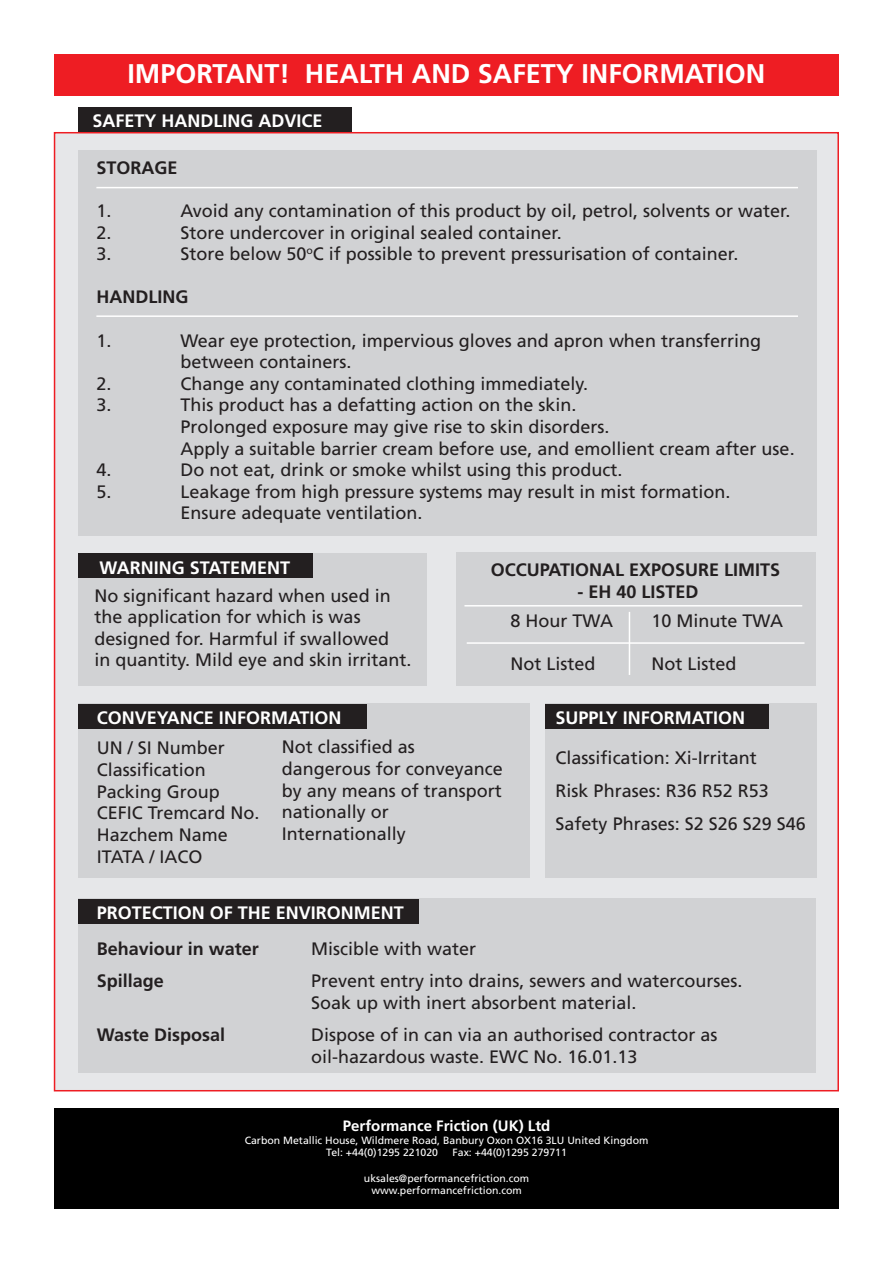
<style>
.page{position:relative;width:893px;height:1263px;background:#fff}
.page>*{position:absolute;margin:0;border:0;box-sizing:border-box;transform-origin:0 0}
.t1{font:700 27px "Frutiger";color:#fff}
.t2{font:18px/21.6px "Frutiger";color:#231f20}
.t3{font:700 18px/30.6px "Frutiger";color:#fff}
.t4{font:700 18px/29.5px "Frutiger";color:#231f20}
.t5{font:700 15px "Frutiger";color:#fff}
.t6{font:10.5px/12.6px "Frutiger";color:#fff}
.s1{font-weight:700;color:#fff}
.s2{font-weight:400}
.s3{font-weight:400;color:#231f20}
.s4{color:#231f20}
</style>
<div class="page">
<div style="left:54px;top:132px;width:785px;height:959px;background:#e6e7e9;border:2px solid #ee1d23"></div>
<div style="left:54px;top:1108px;width:785px;height:101px;background:#000"></div>
<div style="left:78px;top:150px;width:738px;height:386px;background:#d1d2d4"></div>
<div style="left:78px;top:703px;width:451px;height:174px;background:#d1d2d4"></div>
<div style="left:545px;top:703px;width:271px;height:174px;background:#d1d2d4"></div>
<div style="left:78px;top:899px;width:737px;height:174px;background:#d1d2d4"></div>
<div style="left:54px;top:54px;width:785px;height:41px;background:#ee1d23"></div>
<div style="left:78px;top:107px;width:274px;height:25px;background:#231f20"></div>
<hr style="left:96px;top:187px;width:702px;height:1px;background:#fff">
<hr style="left:96px;top:315px;width:702px;height:2px;background:#fff">
<div style="left:78px;top:553px;width:349px;height:132px;background:#d1d2d4"></div>
<div style="left:456px;top:552px;width:359px;height:133px;background:#d1d2d4"></div>
<hr style="left:464px;top:605px;width:338px;height:1px;background:#fff">
<hr style="left:467px;top:642px;width:337px;height:2px;background:#fff">
<hr style="left:629px;top:612px;width:1px;height:63px;background:#fff">
<div style="left:78px;top:553px;width:235px;height:25px;background:#231f20"></div>
<div style="left:78px;top:704px;width:289px;height:25px;background:#231f20"></div>
<div style="left:78px;top:899px;width:340px;height:25px;background:#231f20"></div>
<div style="left:545px;top:704px;width:224px;height:25px;background:#231f20"></div>
<p class="t1" style="left:127px;top:58px;width:639px">IMPORTANT! HEALTH AND SAFETY INFORMATION</p>
<p class="t3" style="left:92px;top:105px;width:232px">SAFETY HANDLING ADVICE</p>
<p class="t4" style="left:96px;top:153px;width:23px">Storage</p>
<p class="t2" style="left:96px;top:200px;width:17px">1.</p>
<p class="t2" style="left:180px;top:200px;width:612px">Avoid any contamination of this product by oil, petrol, solvents or water.</p>
<p class="t2" style="left:96px;top:222px;width:17px">2.</p>
<p class="t2" style="left:180px;top:222px;width:383px">Store undercover in original sealed container.</p>
<p class="t2" style="left:96px;top:243px;width:17px">3.</p>
<p class="t2" style="left:180px;top:243px;width:559px">Store below 50<sup>o</sup>C if possible to prevent pressurisation of container.</p>
<p class="t4" style="left:96px;top:282px;width:26px">Handling</p>
<p class="t2" style="left:96px;top:330px;width:17px">1.</p>
<p class="t2" style="left:180px;top:330px;width:582px">Wear eye protection, impervious gloves and apron when transferring between containers.</p>
<p class="t2" style="left:96px;top:373px;width:17px">2.</p>
<p class="t2" style="left:180px;top:373px;width:409px">Change any contaminated clothing immediately.</p>
<p class="t2" style="left:96px;top:394px;width:17px">3.</p>
<p class="t2" style="left:180px;top:394px;width:616px">This product has a defatting action on the skin.<br>Prolonged exposure may give rise to skin disorders.<br>Apply a suitable barrier cream before use, and emollient cream after use.</p>
<p class="t2" style="left:96px;top:459px;width:17px">4.</p>
<p class="t2" style="left:180px;top:459px;width:444px">Do not eat, drink or smoke whilst using this product.</p>
<p class="t2" style="left:96px;top:481px;width:17px">5.</p>
<p class="t2" style="left:180px;top:481px;width:552px">Leakage from high pressure systems may result in mist formation.<br>Ensure adequate ventilation.</p>
<p class="t2" style="left:95px;top:554px;width:298px;line-height:27.6px"><span class="s1">WARNING STATEMENT<br></span>No significant hazard when used in</p>
<p class="t2" style="left:95px;top:606px;width:318px">the application for which is was designed for. Harmful if swallowed<br>in quantity. Mild eye and skin irritant.</p>
<p class="t4" style="left:491px;top:555px;width:291px">OCCUPATIONAL EXPOSURE LIMITS</p>
<p class="t4" style="left:510px;top:577px;width:190px;text-indent:67px">- EH 40 LISTED<br><span class="s2">8 Hour TWA</span></p>
<p class="t2" style="left:651px;top:610px;width:133px">10 Minute TWA</p>
<p class="t2" style="left:510px;top:653px;width:87px">Not Listed</p>
<p class="t2" style="left:651px;top:653px;width:87px">Not Listed</p>
<p class="t3" style="left:97px;top:702px;width:246px">CONVEYANCE INFORMATION<br><span class="s3">UN / SI Number</span></p>
<p class="t2" style="left:97px;top:759px;width:164px">Classification<br>Packing Group<br>CEFIC Tremcard No.<br>Hazchem Name<br>ITATA / IACO</p>
<p class="t2" style="left:282px;top:736px;width:223px">Not classified as dangerous for conveyance by any means of transport nationally or<br>Internationally</p>
<p class="t3" style="left:97px;top:894px;width:309px;line-height:36px">PROTECTION OF THE ENVIRONMENT<br><span class="s4">Behaviour in water</span></p>
<p class="t2" style="left:311px;top:938px;width:167px">Miscible with water</p>
<p class="t3" style="left:556px;top:702px;width:191px">SUPPLY INFORMATION</p>
<p class="t2" style="left:556px;top:741px;width:252px;line-height:33px">Classification: Xi-Irritant<br>Risk Phrases: R36 R52 R53<br>Safety Phrases: S2 S26 S29 S46</p>
<p class="t4" style="left:97px;top:966px;width:69px">Spillage</p>
<p class="t2" style="left:311px;top:970px;width:433px">Prevent entry into drains, sewers and watercourses.<br>Soak up with inert absorbent material.</p>
<p class="t4" style="left:97px;top:1020px;width:130px">Waste Disposal</p>
<p class="t2" style="left:311px;top:1024px;width:408px">Dispose of in can via an authorised contractor as oil-hazardous waste. EWC No. 16.01.13</p>
<p class="t5" style="left:343px;top:1117px;width:209px">Performance Friction (UK) Ltd</p>
<p class="t6" style="left:326px;top:1134px;width:324px;text-indent:-82px">Carbon Metallic House, Wildmere Road, Banbury Oxon OX16 3LU United Kingdom<br>Tel: +44(0)1295 221020</p>
<p class="t6" style="left:453px;top:1146px;width:116px">Fax: +44(0)1295 279711</p>
<p class="t6" style="left:364px;top:1172px;width:167px;text-align:center">uksales@performancefriction.com www.performancefriction.com</p>
</div>
